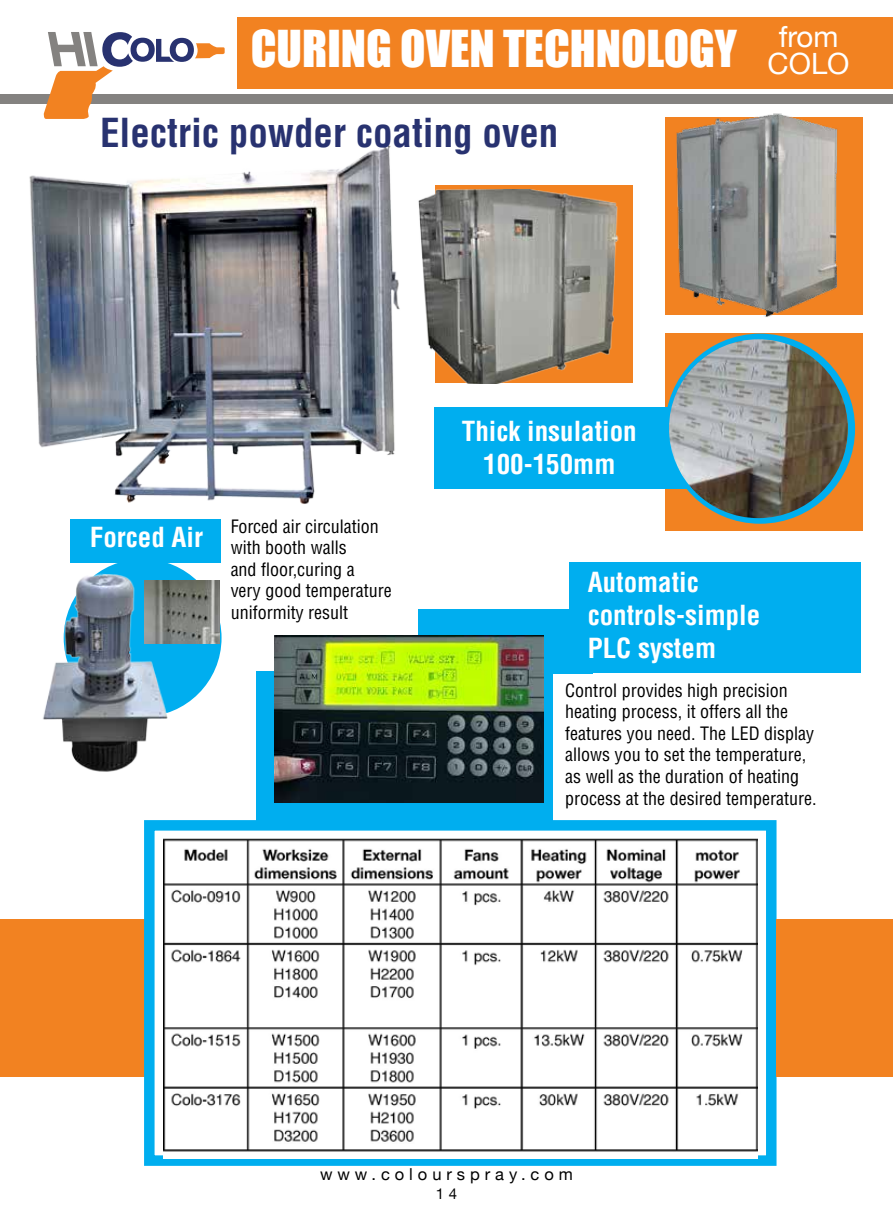
<style>
.page{position:relative;width:893px;height:1212px;background:#fff}
.page>*{position:absolute;margin:0;border:0;box-sizing:border-box;transform-origin:0 0}
.t1{font:46.65px "Impact";color:#fff}
.t2{font:700 condensed 39px "Helvetica";color:#283270}
.t3{font:29.25px "Helvetica Neue";color:#fff}
.t4{font:700 condensed 27px/33px "Helvetica";color:#fff;text-align:center}
.t5{font:condensed 18px/21.6px "Helvetica";color:#000}
.t6{font:16.5px "Helvetica Neue";letter-spacing:.3em;color:#000}
.t7{font:15px "Helvetica Neue";color:#000}
</style>
<div class="page">
<div style="left:0;top:94px;width:893px;height:9px;background:#848280"></div>
<div style="left:237px;top:17px;width:656px;height:71px;background:#f28221"></div>
<svg style="left:43px;top:32px;width:182px;height:87px"></svg>
<svg style="left:665px;top:334px;width:197px;height:197px;fill:#f28221"></svg>
<div style="left:0;top:919px;width:144px;height:158px;background:#f28221"></div>
<div style="left:257px;top:671px;width:296px;height:154px;background:#00aeef"></div>
<div style="left:144px;top:820px;width:632px;height:346px;border:10px solid #00aeef"></div>
<div style="left:71px;top:519px;width:150px;height:44px;background:#00aeef"></div>
<div style="left:64px;top:559px;width:158px;height:158px;background:#00aeef;border-radius:50%"></div>
<div style="left:419px;top:609px;width:174px;height:64px;background:#00aeef"></div>
<div style="left:570px;top:563px;width:291px;height:110px;background:#00aeef"></div>
<div style="left:434px;top:407px;width:275px;height:81px;background:#00aeef"></div>
<div style="left:665px;top:334px;width:190px;height:190px;border:8px solid #00aeef;border-radius:50%"></div>
<div style="left:435px;top:185px;width:197px;height:198px;background:#f28221"></div>
<div style="left:665px;top:117px;width:197px;height:197px;background:#f28221"></div>
<img style="left:29px;top:145px;width:438px;height:359px">
<img style="left:409px;top:190px;width:210px;height:194px">
<img style="left:665px;top:113px;width:193px;height:204px">
<img style="left:669px;top:339px;width:179px;height:179px;border-radius:89px">
<img style="left:43px;top:546px;width:153px;height:226px">
<img style="left:274px;top:636px;width:269px;height:166px">
<img style="left:163px;top:838px;width:594px;height:321px">
<div style="left:776px;top:919px;width:117px;height:158px;background:#f28221"></div>
<img style="left:144px;top:581px;width:75px;height:63px">
<h3 class="t3" style="left:779px;top:12px;width:61px">from</h3>
<h1 class="t1" style="left:251px;top:13px;width:600px">CURING OVEN TECHNOLOGY <sub>COLO</sub></h1>
<h2 class="t2" style="left:100px;top:108px;width:460px">Electric powder coating oven</h2>
<h3 class="t4" style="left:90px;top:520px;width:115px">Forced Air</h3>
<p class="t5" style="left:231px;top:515px;width:163px">Forced air circulation with booth walls<br>and floor,curing a<br>very good temperature uniformity result</p>
<h3 class="t4" style="left:462px;top:414px;width:176px">Thick insulation<br>100-150mm</h3>
<h3 class="t4" style="left:588px;top:566px;width:174px;text-align:left">Automatic controls-simple<br>PLC system</h3>
<p class="t5" style="left:565px;top:679px;width:253px">Control provides high precision heating process, it offers all the features you need. The LED display allows you to set the temperature, as well as the duration of heating process at the desired temperature.</p>
<p class="t6" style="left:320px;top:1160px;width:254px">www.colourspray.com</p>
<p class="t7" style="left:436px;top:1180px;width:23px">1 4</p>
</div>
